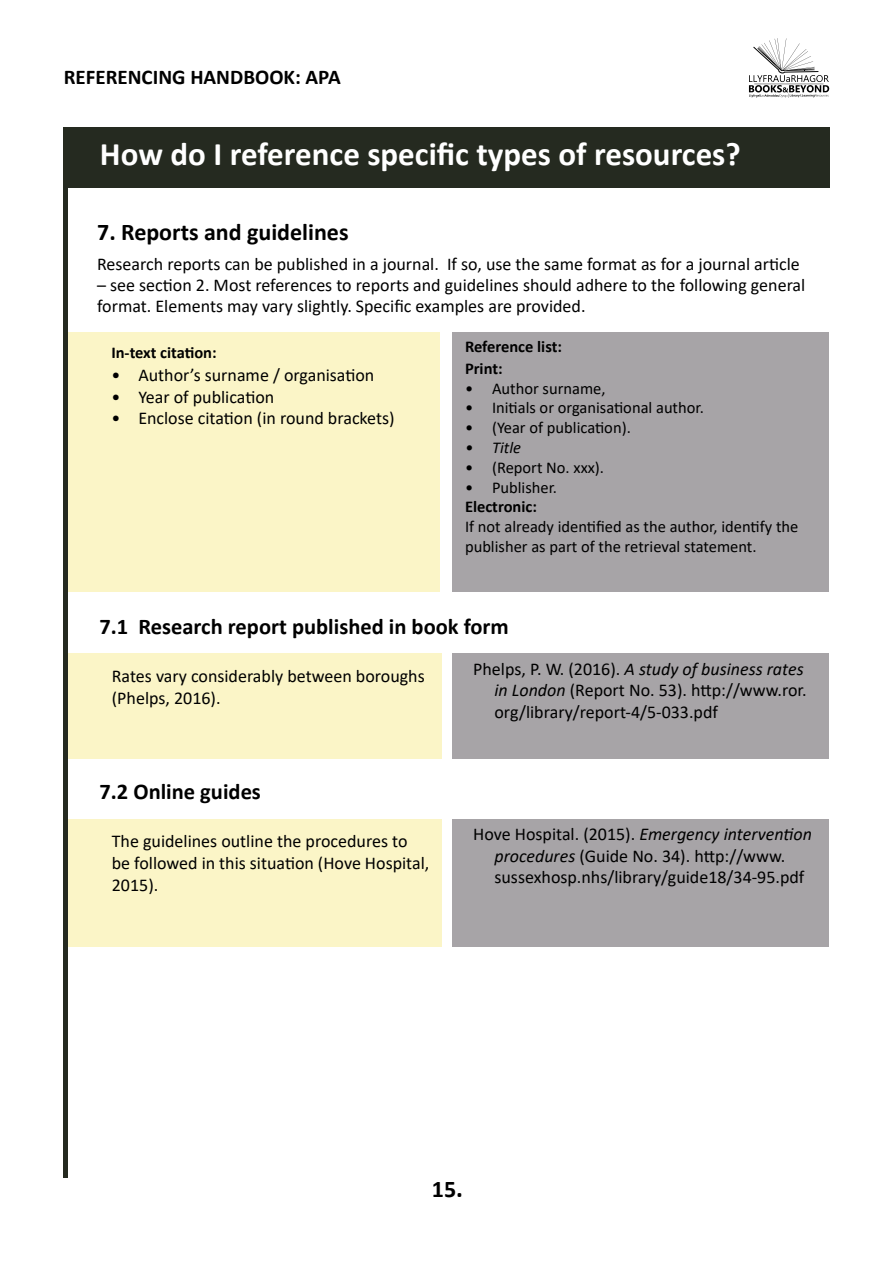
<style>
.page{position:relative;width:893px;height:1263px;background:#fff}
.page>*{position:absolute;margin:0;border:0;box-sizing:border-box;transform-origin:0 0}
.t1{font:700 33px "Calibri";color:#fff}
.t2{font:700 24px "Calibri";color:#000}
.t3{font:700 22.5px "Calibri";color:#000}
.t4{font:700 21px "Calibri";color:#000}
.t5{font:18px/21.6px "Calibri";color:#000}
.t6{font:16.5px/19.8px "Calibri";color:#000}
.t7{font:700 16.5px/21.3px "Calibri";color:#000}
.t8{font:italic 16.5px "Calibri";color:#000}
.s1{font-style:italic}
.s2{font-size:25.5px}
</style>
<div class="page">
<div style="left:67px;top:128px;width:762px;height:60px;background:#252a20"></div>
<svg style="left:749px;top:38px;width:80px;height:60px"></svg>
<div style="left:68px;top:332px;width:371px;height:260px;background:#fbf5c7"></div>
<div style="left:452px;top:332px;width:377px;height:260px;background:#a7a4a7"></div>
<div style="left:68px;top:653px;width:374px;height:106px;background:#fbf5c7"></div>
<div style="left:452px;top:653px;width:377px;height:106px;background:#a7a4a7"></div>
<div style="left:68px;top:819px;width:374px;height:128px;background:#fbf5c7"></div>
<div style="left:452px;top:819px;width:377px;height:128px;background:#a7a4a7"></div>
<hr style="left:64px;top:128px;width:4px;height:1050px;background:#252a20">
<p class="t4" style="left:64px;top:62px;width:278px">REFERENCING HANDBOOK: APA</p>
<h1 class="t1" style="left:100px;top:131px;width:642px">How do I reference specific types of resources?</h1>
<h2 class="t2" style="left:97px;top:215px;width:253px">7. Reports and guidelines</h2>
<p class="t5" style="left:97px;top:253px;width:704px">Research reports can be published in a journal. If so, use the same format as for a journal article</p>
<p class="t5" style="left:97px;top:274px;width:710px;line-height:21px">– see section 2. Most references to reports and guidelines should adhere to the following general format. Elements may vary slightly. Specific examples are provided.</p>
<p class="t7" style="left:111px;top:342px;width:107px">In-text citation:</p>
<p class="t5" style="left:111px;top:364px;width:265px">• Author’s surname / organisation</p>
<p class="t5" style="left:111px;top:386px;width:164px">• Year of publication</p>
<p class="t5" style="left:111px;top:407px;width:285px">• Enclose citation (in round brackets)</p>
<p class="t7" style="left:465px;top:336px;width:99px">Reference list:<br>Print:</p>
<p class="t6" style="left:465px;top:378px;width:142px">• Author surname,</p>
<p class="t6" style="left:465px;top:398px;width:240px">• Initials or organisational author.</p>
<p class="t6" style="left:465px;top:417px;width:167px">• (Year of publication).</p>
<p class="t8" style="left:465px;top:436px;width:58px">• Title</p>
<p class="t6" style="left:465px;top:457px;width:141px">• (Report No. xxx).</p>
<p class="t6" style="left:465px;top:477px;width:94px">• Publisher.</p>
<p class="t7" style="left:465px;top:496px;width:73px">Electronic:</p>
<p class="t6" style="left:465px;top:516px;width:335px">If not already identified as the author, identify the publisher as part of the retrieval statement.</p>
<p class="t3" style="left:100px;top:610px;width:411px">7.1 Research report published in book form</p>
<p class="t5" style="left:112px;top:665px;width:314px">Rates vary considerably between boroughs (Phelps, 2016).</p>
<p class="t5" style="left:494px;top:657px;width:314px;text-indent:-21px">Phelps, P. W. (2016). <span class="s1">A study of business rates in London</span> (Report No. 53). http://www.ror. org/library/report-4/5-033.pdf</p>
<p class="t3" style="left:100px;top:776px;width:163px">7.2 Online guides</p>
<p class="t5" style="left:112px;top:830px;width:319px">The guidelines outline the procedures to be followed in this situation (Hove Hospital,<br>2015).</p>
<p class="t5" style="left:494px;top:823px;width:319px;text-indent:-21px">Hove Hospital. (2015). <span class="s1">Emergency intervention procedures</span> (Guide No. 34). http://www. sussexhosp.nhs/library/guide18/34-95.pdf</p>
<h2 class="t2" style="left:432px;top:1172px;width:33px">15<span class="s2">.</span></h2>
</div>
